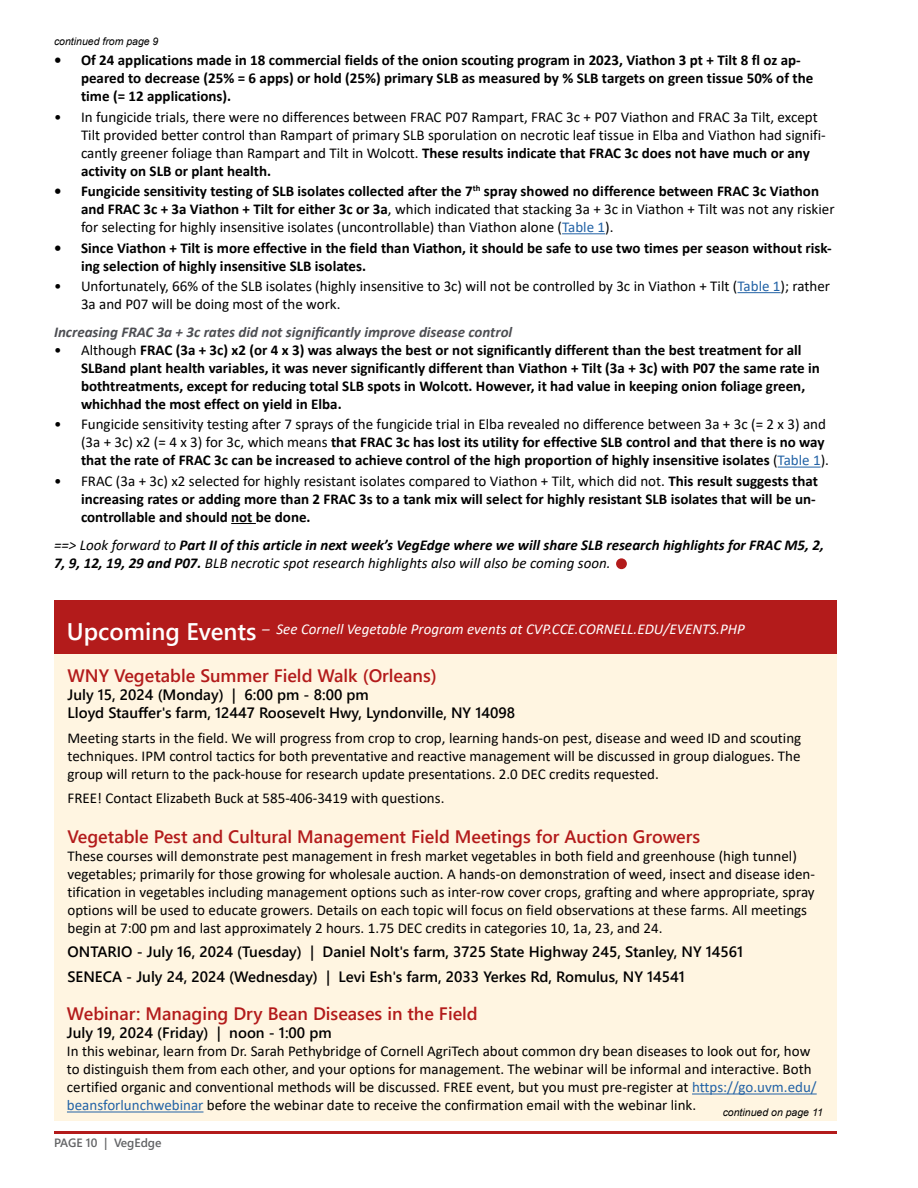
<style>
.page{position:relative;width:918px;height:1188px;background:#fff}
.page>*{position:absolute;margin:0;border:0;box-sizing:border-box;transform-origin:0 0}
.t1{font:18px "Webly Sleek UI Semibold";color:#b31b1b}
.t2{font:15px/18px "Calibri";color:#000}
.t3{font:700 15px/18px "Calibri";color:#000}
.t4{font:15px/18px "Webly Sleek UI Semibold";color:#000}
.t5{font:italic 700 15px/18px "Calibri";color:#000}
.t6{font:italic 15px "Calibri";color:#fff}
.t7{font:italic 700 15px "Calibri";color:#4d4e53}
.t8{font:12px "Webly Sleek UI Semibold";color:#636466}
.t9{font:italic 10.5px "Arial";color:#000}
.s1{font-weight:700}
.s2{font-weight:400}
.s3{font-weight:400;color:#2363a6}
.s4{color:#2363a6}
.s5{font-family:"Webly Sleek UI Semibold";font-style:normal;font-size:24px}
</style>
<div class="page">
<hr style="left:562px;top:233px;width:43px;height:1px;background:#2363a6">
<hr style="left:738px;top:292px;width:43px;height:1px;background:#2363a6">
<hr style="left:778px;top:467px;width:43px;height:1px;background:#2363a6">
<svg style="left:231px;top:523px;width:25px;height:1px"></svg>
<div style="left:616px;top:558px;width:11px;height:11px;background:#b31b1b;border-radius:50%"></div>
<div style="left:54px;top:600px;width:783px;height:54px;background:#b31b1b"></div>
<div style="left:54px;top:654px;width:783px;height:467px;background:#fff5e1"></div>
<hr style="left:692px;top:1094px;width:125px;height:1px;background:#2363a6">
<hr style="left:67px;top:1112px;width:136px;height:1px;background:#2363a6">
<hr style="left:54px;top:1131px;width:783px;height:3px;background:#b31b1b">
<p class="t9" style="left:54px;top:35px;width:106px">continued from page 9</p>
<p class="t3" style="left:81px;top:51px;width:734px;text-indent:-27px">• Of 24 applications made in 18 commercial fields of the onion scouting program in 2023, Viathon 3 pt + Tilt 8 fl oz ap&shy;peared to decrease (25% = 6 apps) or hold (25%) primary SLB as measured by % SLB targets on green tissue 50% of the time (= 12 applications).</p>
<p class="t2" style="left:81px;top:107px;width:746px;text-indent:-27px">• In fungicide trials, there were no differences between FRAC P07 Rampart, FRAC 3c + P07 Viathon and FRAC 3a Tilt, except Tilt provided better control than Rampart of primary SLB sporulation on necrotic leaf tissue in Elba and Viathon had signifi&shy;cantly greener foliage than Rampart and Tilt in Wolcott. <span class="s1">These results indicate that FRAC 3c does not have much or any activity on SLB or plant health.</span></p>
<p class="t3" style="left:81px;top:182px;width:755px;text-indent:-27px">• Fungicide sensitivity testing of SLB isolates collected after the 7<sup>th</sup> spray showed no difference between FRAC 3c Viathon and FRAC 3c + 3a Viathon + Tilt for either 3c or 3a<span class="s2">, which indicated that stacking 3a + 3c in Viathon + Tilt was not any riskier for selecting for highly insensitive isolates (uncontrollable) than Viathon alone (</span><span class="s3">Table 1</span><span class="s2">).</span></p>
<p class="t3" style="left:81px;top:238px;width:752px;text-indent:-27px">• Since Viathon + Tilt is more effective in the field than Viathon, it should be safe to use two times per season without risk&shy;ing selection of highly insensitive SLB isolates.</p>
<p class="t2" style="left:81px;top:277px;width:751px;text-indent:-27px">• Unfortunately, 66% of the SLB isolates (highly insensitive to 3c) will not be controlled by 3c in Viathon + Tilt (<span class="s4">Table 1</span>); rather<br>3a and P07 will be doing most of the work.</p>
<p class="t7" style="left:54px;top:321px;width:460px">Increasing FRAC 3a + 3c rates did not significantly improve disease control</p>
<p class="t3" style="left:81px;top:341px;width:740px;text-indent:-27px"><span class="s2">• Although</span> FRAC (3a + 3c) x2 (or 4 x 3) was always the best or not significantly different than the best treatment for all SLBand plant health variables, it was never significantly different than Viathon + Tilt (3a + 3c) with P07 the same rate in bothtreatments, except for reducing total SLB spots in Wolcott. However, it had value in keeping onion foliage green, whichhad the most effect on yield in Elba.</p>
<p class="t3" style="left:81px;top:415px;width:750px;text-indent:-27px"><span class="s2">• Fungicide sensitivity testing after 7 sprays of the fungicide trial in Elba revealed no difference between 3a + 3c (= 2 x 3) and (3a + 3c) x2 (= 4 x 3) for 3c, which means</span> that FRAC 3c has lost its utility for effective SLB control and that there is no way that the rate of FRAC 3c can be increased to achieve control of the high proportion of highly insensitive isolates <span class="s2">(</span><span class="s3">Table 1</span><span class="s2">).</span></p>
<p class="t3" style="left:81px;top:472px;width:738px;text-indent:-27px"><span class="s2">• FRAC (3a + 3c) x2 selected for highly resistant isolates compared to Viathon + Tilt, which did not.</span> This result suggests that increasing rates or adding more than 2 FRAC 3s to a tank mix will select for highly resistant SLB isolates that will be un&shy;controllable and should not be done.</p>
<p class="t5" style="left:54px;top:535px;width:771px"><span class="s2">==&gt; Look forward to</span> Part II of this article in next week’s VegEdge where we will share SLB research highlights for FRAC M5, 2,<br>7, 9, 12, 19, 29 and P07. <span class="s2">BLB necrotic spot research highlights also will also be coming soon.</span></p>
<p class="t6" style="left:67px;top:618px;width:679px"><span class="s5">Upcoming Events</span> – See Cornell Vegetable Program events at CVP.CCE.CORNELL.EDU/EVENTS.PHP</p>
<p class="t1" style="left:68px;top:662px;width:371px">WNY Vegetable Summer Field Walk (Orleans)</p>
<p class="t4" style="left:68px;top:685px;width:449px">July 15, 2024 (Monday) | 6:00 pm - 8:00 pm<br>Lloyd Stauffer's farm, 12447 Roosevelt Hwy, Lyndonville, NY 14098</p>
<p class="t2" style="left:68px;top:728px;width:735px;text-align:justify">Meeting starts in the field. We will progress from crop to crop, learning hands-on pest, disease and weed ID and scouting techniques. IPM control tactics for both preventative and reactive management will be discussed in group dialogues. The group will return to the pack-house for research update presentations. 2.0 DEC credits requested.</p>
<p class="t2" style="left:68px;top:789px;width:378px">FREE! Contact Elizabeth Buck at 585-406-3419 with questions.</p>
<p class="t1" style="left:68px;top:823px;width:634px">Vegetable Pest and Cultural Management Field Meetings for Auction Growers</p>
<p class="t2" style="left:68px;top:846px;width:749px">These courses will demonstrate pest management in fresh market vegetables in both field and greenhouse (high tunnel) vegetables; primarily for those growing for wholesale auction. A hands-on demonstration of weed, insect and disease iden&shy;tification in vegetables including management options such as inter-row cover crops, grafting and where appropriate, spray options will be used to educate growers. Details on each topic will focus on field observations at these farms. All meetings begin at 7:00 pm and last approximately 2 hours. 1.75 DEC credits in categories 10, 1a, 23, and 24.</p>
<p class="t4" style="left:68px;top:939px;width:677px;line-height:24.8px">ONTARIO - July 16, 2024 (Tuesday) | Daniel Nolt's farm, 3725 State Highway 245, Stanley, NY 14561<br>SENECA - July 24, 2024 (Wednesday) | Levi Esh's farm, 2033 Yerkes Rd, Romulus, NY 14541</p>
<p class="t1" style="left:67px;top:1000px;width:412px">Webinar: Managing Dry Bean Diseases in the Field</p>
<p class="t4" style="left:67px;top:1023px;width:266px">July 19, 2024 (Friday) | noon - 1:00 pm</p>
<p class="t2" style="left:67px;top:1042px;width:751px">In this webinar, learn from Dr. Sarah Pethybridge of Cornell AgriTech about common dry bean diseases to look out for, how to distinguish them from each other, and your options for management. The webinar will be informal and interactive. Both certified organic and conventional methods will be discussed. FREE event, but you must pre-register at <span class="s4">https://go.uvm.edu/ beansforlunchwebinar</span> before the webinar date to receive the confirmation email with the webinar link.</p>
<p class="t9" style="left:723px;top:1105px;width:102px">continued on page 11</p>
<p class="t8" style="left:54px;top:1134px;width:109px">PAGE 10 | VegEdge</p>
</div>
